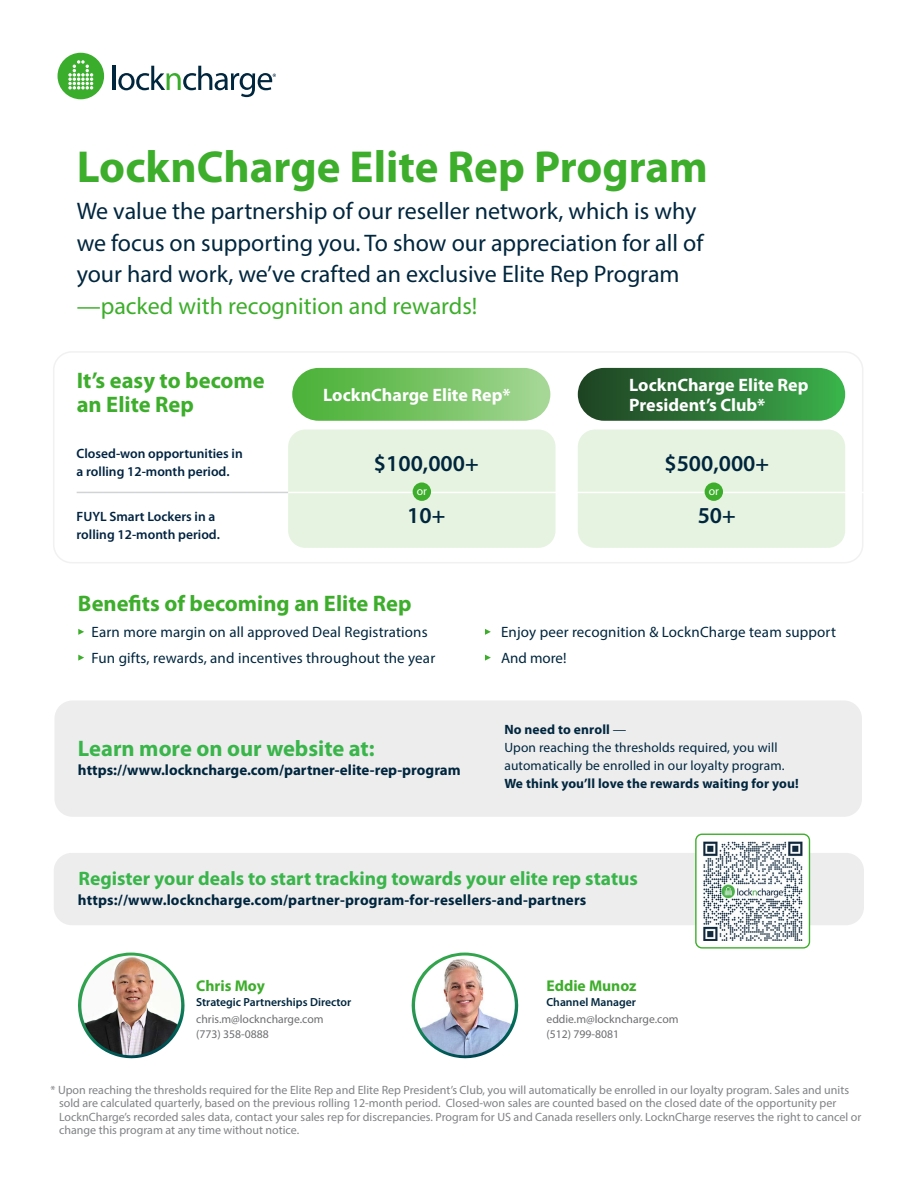
<style>
.page{position:relative;width:918px;height:1188px;background:#fff}
.page>*{position:absolute;margin:0;border:0;box-sizing:border-box;transform-origin:0 0}
.t1{font:700 45px "Myriad Pro";color:#3dae2b}
.t2{font:24px/31.5px "Myriad Pro";color:#00263e}
.t3{font:24px "Myriad Pro";color:#3dae2b}
.t4{font:600 22.8px "Myriad Pro";color:#00263e}
.t5{font:700 22.5px/24px "Myriad Pro";color:#3dae2b}
.t6{font:700 22.5px "Myriad Pro";color:#39b54a}
.t7{font:700 19.5px "Myriad Pro";color:#39b54a}
.t8{font:700 18px/19.5px "Myriad Pro";color:#fff}
.t9{font:700 15.6px "Myriad Pro";color:#3dae2b}
.t10{font:15px/25.8px "Myriad Pro";letter-spacing:.01em;color:#00263e}
.t11{font:700 15px "Myriad Pro";letter-spacing:.01em;color:#00263e}
.t12{font:13.5px/18px "Myriad Pro";letter-spacing:.01em;color:#00263e}
.t13{font:600 13.5px/18px "Myriad Pro";color:#002341}
.t14{font:700 13.5px "Myriad Pro";letter-spacing:.01em;color:#00263e}
.t15{font:12px/13.5px "Myriad Pro";color:#808285}
.t16{font:11.7px/14.9px "Myriad Pro";color:#6d6e71}
.t17{font:600 11.7px "Myriad Pro";color:#00263e}
.t18{font:11.7px "Myriad Pro";color:#fff}
.s1{font-weight:700}
</style>
<div class="page">
<div style="left:53px;top:351px;width:810px;height:212px;border:2px solid #f1f1f2;border-radius:18px"></div>
<div style="left:578px;top:430px;width:267px;height:118px;background:#e5f3e0;border-radius:17px"></div>
<div style="left:292px;top:368px;width:258px;height:53px;background:linear-gradient(to right,#47b033,#a4d694);border-radius:26px"></div>
<div style="left:288px;top:430px;width:268px;height:118px;background:#e5f3e0;border-radius:17px"></div>
<div style="left:578px;top:368px;width:267px;height:53px;background:linear-gradient(to right,#1f4023,#3cb14b);border-radius:26px"></div>
<div style="left:54px;top:700px;width:808px;height:117px;background:#ededee;border-radius:18px"></div>
<hr style="left:113px;top:66px;width:3px;height:24px;background:#00263e">
<div style="left:58px;top:53px;width:46px;height:46px;background:#3aad2c;border-radius:50%"></div>
<svg style="left:68px;top:60px;width:25px;height:30px"></svg>
<svg style="left:118px;top:66px;width:158px;height:31px"></svg>
<svg style="left:411px;top:953px;width:108px;height:106px"></svg>
<img style="left:415px;top:956px;width:100px;height:99px;border-radius:50px">
<svg style="left:78px;top:953px;width:107px;height:106px"></svg>
<img style="left:81px;top:956px;width:100px;height:99px;border-radius:50px">
<div style="left:54px;top:853px;width:810px;height:72px;background:#ededee;border-radius:18px"></div>
<div style="left:696px;top:834px;width:113px;height:114px;background:#fff;border-radius:6px"></div>
<div style="left:695px;top:834px;width:115px;height:115px;border:1px solid #3dae2b;border-radius:6px"></div>
<img style="left:703px;top:841px;width:100px;height:100px">
<svg style="left:78px;top:629px;width:6px;height:6px"></svg>
<svg style="left:78px;top:655px;width:6px;height:6px"></svg>
<svg style="left:485px;top:629px;width:6px;height:6px"></svg>
<svg style="left:485px;top:655px;width:6px;height:6px"></svg>
<hr style="left:280px;top:492px;width:584px;height:1px;background:#fff">
<hr style="left:77px;top:492px;width:211px;height:1px;background:#d1d3d4">
<div style="left:413px;top:482px;width:18px;height:19px;background:#3dae2b;border-radius:9px"></div>
<div style="left:705px;top:482px;width:18px;height:19px;background:#3dae2b;border-radius:9px"></div>
<h1 class="t1" style="left:77px;top:138px;width:633px">LocknCharge Elite Rep Program</h1>
<h2 class="t2" style="left:77px;top:195px;width:628px">We value the partnership of our reseller network, which is why we focus on supporting you. To show our appreciation for all of your hard work, we’ve crafted an exclusive Elite Rep Program</h2>
<h2 class="t3" style="left:77px;top:291px;width:402px">—packed with recognition and rewards!</h2>
<h3 class="t5" style="left:77px;top:368px;width:190px">It’s easy to become an Elite Rep</h3>
<h3 class="t8" style="left:323px;top:385px;width:189px">LocknCharge Elite Rep*</h3>
<h3 class="t8" style="left:629px;top:375px;width:181px">LocknCharge Elite Rep<br>President’s Club*</h3>
<p class="t13" style="left:77px;top:445px;width:168px">Closed-won opportunities in a rolling 12-month period.</p>
<h3 class="t4" style="left:374px;top:449px;width:106px">$100,000+</h3>
<h3 class="t4" style="left:664px;top:449px;width:106px">$500,000+</h3>
<p class="t13" style="left:77px;top:508px;width:145px">FUYL Smart Lockers in a rolling 12-month period.</p>
<h3 class="t4" style="left:407px;top:501px;width:40px">10+</h3>
<h3 class="t4" style="left:698px;top:501px;width:40px">50+</h3>
<p class="t18" style="left:417px;top:484px;width:12px">or</p>
<p class="t18" style="left:709px;top:484px;width:12px">or</p>
<h3 class="t5" style="left:78px;top:591px;width:335px">Benefits of becoming an Elite Rep</h3>
<p class="t10" style="left:92px;top:619px;width:345px">Earn more margin on all approved Deal Registrations<br>Fun gifts, rewards, and incentives throughout the year</p>
<p class="t10" style="left:501px;top:619px;width:336px">Enjoy peer recognition &amp; LocknCharge team support<br>And more!</p>
<h3 class="t6" style="left:78px;top:733px;width:298px">Learn more on our website at:</h3>
<p class="t11" style="left:78px;top:760px;width:384px">https://www.lockncharge.com/partner-elite-rep-program</p>
<p class="t12" style="left:504px;top:721px;width:282px"><span class="s1">No need to enroll</span> —<br>Upon reaching the thresholds required, you will automatically be enrolled in our loyalty program.</p>
<p class="t14" style="left:504px;top:775px;width:296px">We think you’ll love the rewards waiting for you!</p>
<h3 class="t7" style="left:79px;top:866px;width:561px">Register your deals to start tracking towards your elite rep status</h3>
<p class="t11" style="left:78px;top:890px;width:510px">https://www.lockncharge.com/partner-program-for-resellers-and-partners</p>
<h3 class="t9" style="left:196px;top:976px;width:70px">Chris Moy</h3>
<p class="t17" style="left:196px;top:994px;width:157px">Strategic Partnerships Director</p>
<p class="t16" style="left:196px;top:1011px;width:129px">chris.m@lockncharge.com (773) 358-0888</p>
<h3 class="t9" style="left:546px;top:976px;width:92px">Eddie Munoz</h3>
<p class="t17" style="left:546px;top:994px;width:91px">Channel Manager</p>
<p class="t16" style="left:546px;top:1011px;width:134px">eddie.m@lockncharge.com (512) 799-8081</p>
<p class="t15" style="left:59px;top:1083px;width:804px;text-indent:-8px">* Upon reaching the thresholds required for the Elite Rep and Elite Rep President’s Club, you will automatically be enrolled in our loyalty program. Sales and units sold are calculated quarterly, based on the previous rolling 12-month period. Closed-won sales are counted based on the closed date of the opportunity per LocknCharge’s recorded sales data, contact your sales rep for discrepancies. Program for US and Canada resellers only. LocknCharge reserves the right to cancel or change this program at any time without notice.</p>
</div>
